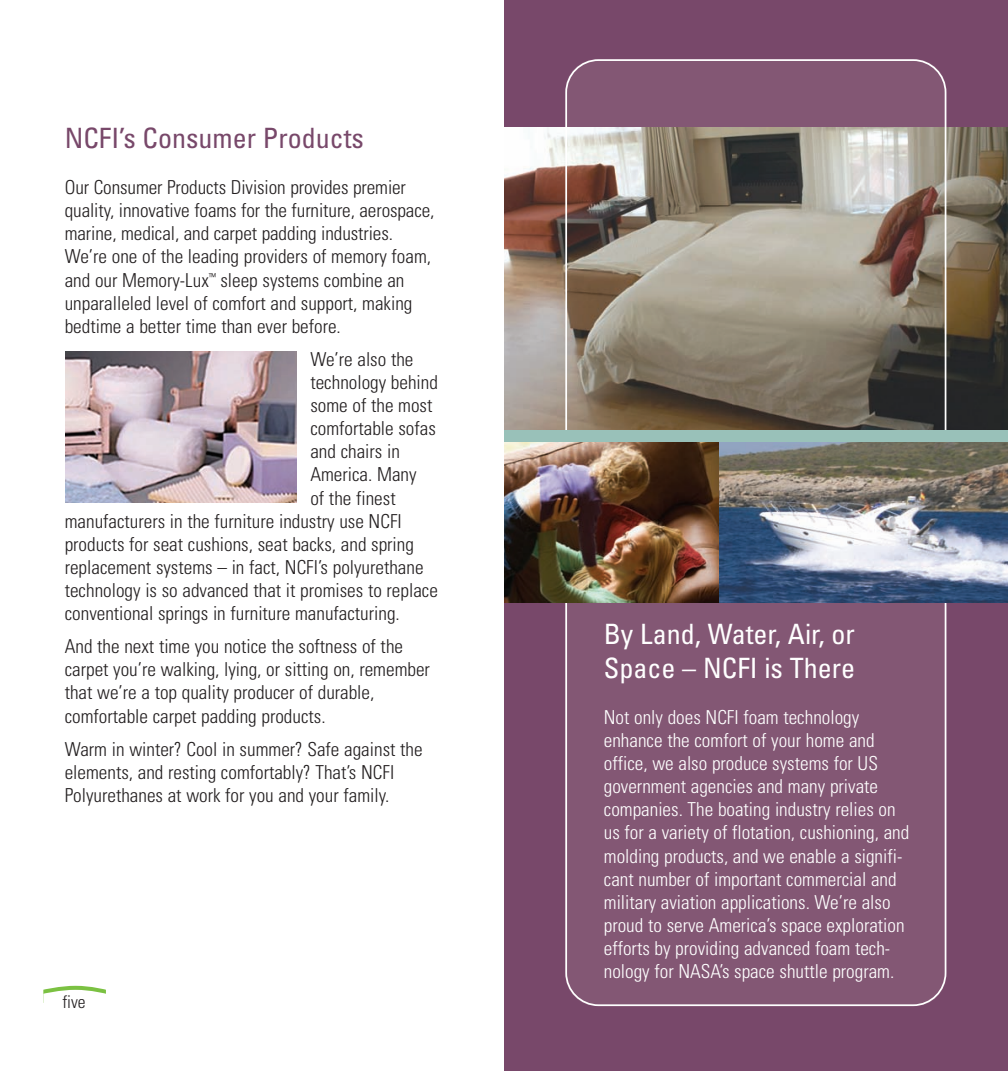
<style>
.page{position:relative;width:1008px;height:1071px;background:#fff}
.page>*{position:absolute;margin:0;border:0;box-sizing:border-box;transform-origin:0 0}
.t1{font:condensed 28px/33.6px "Univers LT Std";color:#fff}
.t2{font:condensed 28px "Univers LT Std";color:#78486a}
.t3{font:300 condensed 19.25px/23.1px "Univers LT Std";color:#231f20}
.t4{font:300 condensed 19.25px/23.1px "Univers LT Std";color:#fff}
.t5{font:300 condensed 17.5px "Univers LT Std";color:#231f20}
</style>
<div class="page">
<svg style="left:43px;top:986px;width:63px;height:17px"></svg>
<div style="left:504px;top:0;width:504px;height:1071px;background:#78486a"></div>
<img style="left:504px;top:127px;width:504px;height:303px">
<img style="left:66px;top:352px;width:230px;height:151px">
<svg style="left:565px;top:59px;width:381px;height:947px"></svg>
<img style="left:504px;top:442px;width:216px;height:160px">
<img style="left:720px;top:442px;width:288px;height:160px">
<div style="left:504px;top:430px;width:504px;height:12px;background:#99c1b9"></div>
<h1 class="t2" style="left:65px;top:128px;width:301px">NCFI’s Consumer Products</h1>
<p class="t3" style="left:65px;top:178px;width:371px">Our Consumer Products Division provides premier quality, innovative foams for the furniture, aerospace, marine, medical, and carpet padding industries.<br>We’re one of the leading providers of memory foam, and our Memory-Lux<sup>™</sup> sleep systems combine an unparalleled level of comfort and support, making bedtime a better time than ever before.</p>
<p class="t3" style="left:310px;top:349px;width:105px">We’re also the</p>
<p class="t3" style="left:310px;top:372px;width:129px">technology behind</p>
<p class="t3" style="left:310px;top:396px;width:124px">some of the most</p>
<p class="t3" style="left:310px;top:419px;width:127px">comfortable sofas</p>
<p class="t3" style="left:310px;top:442px;width:91px">and chairs in</p>
<p class="t3" style="left:310px;top:465px;width:108px">America. Many</p>
<p class="t3" style="left:310px;top:488px;width:87px">of the finest</p>
<p class="t3" style="left:65px;top:511px;width:339px">manufacturers in the furniture industry use NCFI</p>
<p class="t3" style="left:65px;top:534px;width:351px">products for seat cushions, seat backs, and spring</p>
<p class="t3" style="left:65px;top:557px;width:360px">replacement systems – in fact, NCFI’s polyurethane</p>
<p class="t3" style="left:65px;top:580px;width:375px">technology is so advanced that it promises to replace</p>
<p class="t3" style="left:65px;top:603px;width:337px">conventional springs in furniture manufacturing.</p>
<p class="t3" style="left:65px;top:637px;width:367px">And the next time you notice the softness of the carpet you’re walking, lying, or sitting on, remember that we’re a top quality producer of durable, comfortable carpet padding products.</p>
<p class="t3" style="left:65px;top:739px;width:359px">Warm in winter? Cool in summer? Safe against the elements, and resting comfortably? That’s NCFI<br>Polyurethanes at work for you and your family.</p>
<p class="t5" style="left:62px;top:995px;width:25px">five</p>
<h1 class="t1" style="left:604px;top:620px;width:253px">By Land, Water, Air, or<br>Space – NCFI is There</h1>
<p class="t4" style="left:604px;top:707px;width:307px">Not only does NCFI foam technology enhance the comfort of your home and office, we also produce systems for US government agencies and many private companies. The boating industry relies on us for a variety of flotation, cushioning, and molding products, and we enable a signifi&shy;cant number of important commercial and military aviation applications. We’re also proud to serve America’s space exploration efforts by providing advanced foam tech&shy;nology for NASA’s space shuttle program.</p>
</div>
